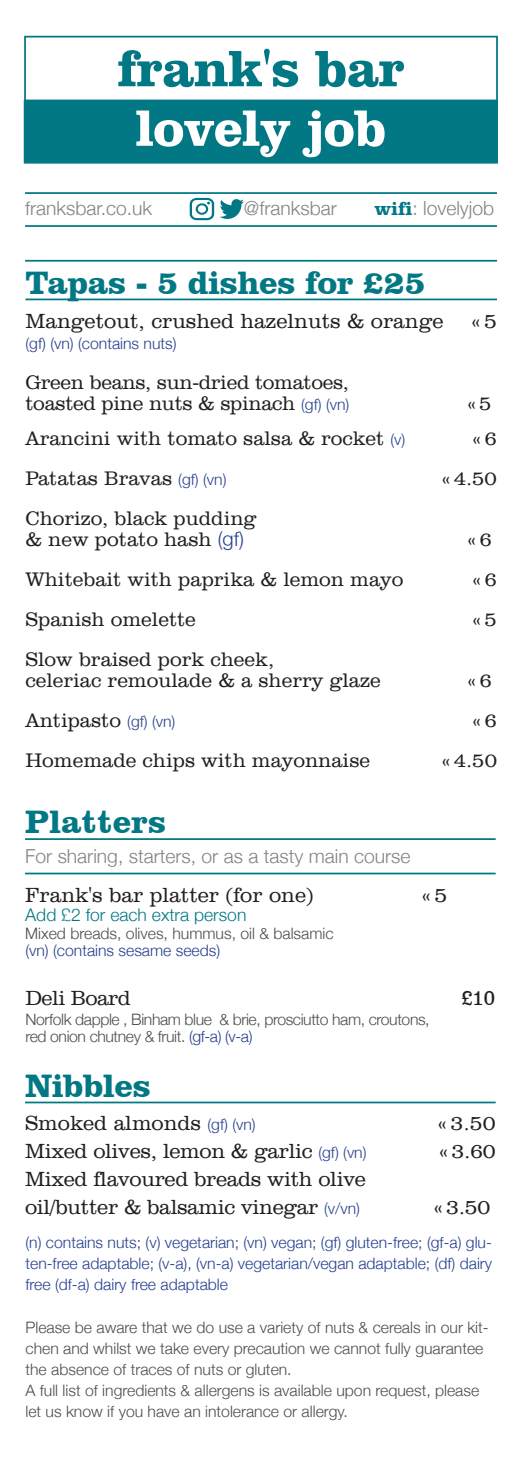
<style>
.page{position:relative;width:522px;height:1474px;background:#fff}
.page>*{position:absolute;margin:0;border:0;box-sizing:border-box;transform-origin:0 0}
.t1{font:700 52.5px "Clarendon BT";letter-spacing:-.015em;color:#037885}
.t2{font:700 52.5px "Clarendon BT";letter-spacing:-.015em;color:#fff}
.t3{font:700 33.25px "Clarendon BT";letter-spacing:-.015em;color:#037885}
.t4{font:300 21px/28px "Clarendon BT";letter-spacing:-.015em;color:#231f20}
.t5{font:300 21px "Clarendon";color:#231f20}
.t6{font:300 20.12px/21px "Clarendon BT";color:#231f20}
.t7{font:300 19.25px "Helvetica Neue";color:#818386}
.t8{font:300 17.5px "Helvetica Neue";color:#037885}
.t9{font:300 15.75px/21px "Helvetica Neue";color:#4b4c4d}
.t10{font:300 15.75px/21px "Helvetica Neue";color:#253f8e;text-align:justify}
.t11{font:300 15.75px/17.5px "Helvetica Neue";letter-spacing:-.025em;color:#4b4c4d}
.s1{font-family:"Clarendon BT";font-weight:700;color:#037885}
.s2{font-family:"Helvetica Neue";font-size:15.75px;color:#253f8e}
.s3{font-family:"Helvetica Neue";color:#253f8e}
.s4{color:#253f8e}
</style>
<div class="page">
<div style="left:24px;top:100px;width:473px;height:63px;background:#037885"></div>
<div style="left:24px;top:36px;width:473px;height:127px;border:2px solid #037885"></div>
<hr style="left:25px;top:192px;width:471px;height:2px;background:#037885">
<hr style="left:25px;top:225px;width:471px;height:2px;background:#037885">
<hr style="left:25px;top:260px;width:471px;height:2px;background:#037885">
<svg style="left:189px;top:198px;width:55px;height:22px"></svg>
<hr style="left:25px;top:838px;width:470px;height:2px;background:#037885">
<hr style="left:25px;top:872px;width:470px;height:2px;background:#037885">
<hr style="left:25px;top:298px;width:471px;height:2px;background:#037885">
<hr style="left:25px;top:1101px;width:470px;height:2px;background:#037885">
<h1 class="t1" style="left:117px;top:46px;width:289px">frank's bar</h1>
<h1 class="t2" style="left:135px;top:106px;width:252px">lovely job</h1>
<p class="t7" style="left:25px;top:197px;width:128px">franksbar.co.uk</p>
<p class="t7" style="left:244px;top:197px;width:94px">@franksbar</p>
<p class="t7" style="left:374px;top:197px;width:121px"><span class="s1">wifi</span>: lovelyjob</p>
<h2 class="t3" style="left:25px;top:268px;width:401px">Tapas - 5 dishes for £25</h2>
<p class="t4" style="left:25px;top:309px;width:419px">Mangetout, crushed hazelnuts &amp; orange</p>
<p class="t4" style="left:471px;top:309px;width:27px">«5</p>
<p class="t10" style="left:25px;top:333px;width:152px">(gf) (vn) (contains nuts)</p>
<p class="t6" style="left:25px;top:373px;width:325px">Green beans, sun-dried tomatoes, toasted pine nuts &amp; spinach <span class="s2">(gf) (vn)</span></p>
<p class="t6" style="left:466px;top:394px;width:26px">«5</p>
<p class="t6" style="left:25px;top:429px;width:381px">Arancini with tomato salsa &amp; rocket <span class="s2">(v)</span></p>
<p class="t6" style="left:472px;top:429px;width:26px">«6</p>
<p class="t6" style="left:25px;top:469px;width:202px">Patatas Bravas <span class="s2">(gf) (vn)</span></p>
<p class="t6" style="left:441px;top:469px;width:57px">« 4.50</p>
<p class="t6" style="left:25px;top:509px;width:232px">Chorizo, black pudding &amp; new potato hash <span class="s3">(gf)</span></p>
<p class="t6" style="left:466px;top:530px;width:26px">«6</p>
<p class="t6" style="left:25px;top:570px;width:379px">Whitebait with paprika &amp; lemon mayo</p>
<p class="t6" style="left:472px;top:570px;width:26px">«6</p>
<p class="t6" style="left:25px;top:610px;width:172px">Spanish omelette</p>
<p class="t6" style="left:472px;top:610px;width:26px">«5</p>
<p class="t6" style="left:25px;top:650px;width:356px">Slow braised pork cheek,<br>celeriac remoulade &amp; a sherry glaze</p>
<p class="t6" style="left:466px;top:671px;width:26px">«6</p>
<p class="t6" style="left:25px;top:711px;width:151px">Antipasto <span class="s2">(gf) (vn)</span></p>
<p class="t6" style="left:472px;top:711px;width:26px">«6</p>
<p class="t6" style="left:25px;top:751px;width:346px">Homemade chips with mayonnaise</p>
<p class="t6" style="left:441px;top:751px;width:57px">« 4.50</p>
<h2 class="t3" style="left:25px;top:808px;width:143px">Platters</h2>
<p class="t7" style="left:25px;top:844px;width:386px">For sharing, starters, or as a tasty main course</p>
<p class="t4" style="left:25px;top:882px;width:290px">Frank's bar platter (for one)</p>
<p class="t4" style="left:421px;top:882px;width:27px">«5</p>
<p class="t8" style="left:25px;top:904px;width:222px">Add £2 for each extra person</p>
<p class="t9" style="left:25px;top:922px;width:309px">Mixed breads, olives, hummus, oil &amp; balsamic</p>
<p class="t10" style="left:25px;top:940px;width:196px">(vn) (contains sesame seeds)</p>
<p class="t4" style="left:25px;top:986px;width:107px">Deli Board</p>
<p class="t5" style="left:460px;top:991px;width:36px">£10</p>
<p class="t11" style="left:25px;top:1010px;width:405px">Norfolk dapple , Binham blue &amp; brie, prosciutto ham, croutons, red onion chutney &amp; fruit. <span class="s4">(gf-a) (v-a)</span></p>
<h2 class="t3" style="left:25px;top:1071px;width:127px">Nibbles</h2>
<p class="t4" style="left:25px;top:1110px;width:232px">Smoked almonds <span class="s2">(gf) (vn)</span></p>
<p class="t4" style="left:437px;top:1110px;width:59px">« 3.50</p>
<p class="t4" style="left:25px;top:1138px;width:343px">Mixed olives, lemon &amp; garlic <span class="s2">(gf) (vn)</span></p>
<p class="t4" style="left:438px;top:1138px;width:58px">« 3.60</p>
<p class="t4" style="left:25px;top:1166px;width:342px">Mixed flavoured breads with olive oil/butter &amp; balsamic vinegar <span class="s2">(v/vn)</span></p>
<p class="t4" style="left:433px;top:1194px;width:58px">« 3.50</p>
<p class="t10" style="left:25px;top:1231px;width:468px">(n) contains nuts; (v) vegetarian; (vn) vegan; (gf) gluten-free; (gf-a) glu‐ ten-free adaptable; (v-a), (vn-a) vegetarian/vegan adaptable; (df) dairy free (df-a) dairy free adaptable</p>
<p class="t9" style="left:25px;top:1315px;width:464px">Please be aware that we do use a variety of nuts &amp; cereals in our kit‐ chen and whilst we take every precaution we cannot fully guarantee the absence of traces of nuts or gluten.<br>A full list of ingredients &amp; allergens is available upon request, please let us know if you have an intolerance or allergy.</p>
</div>
